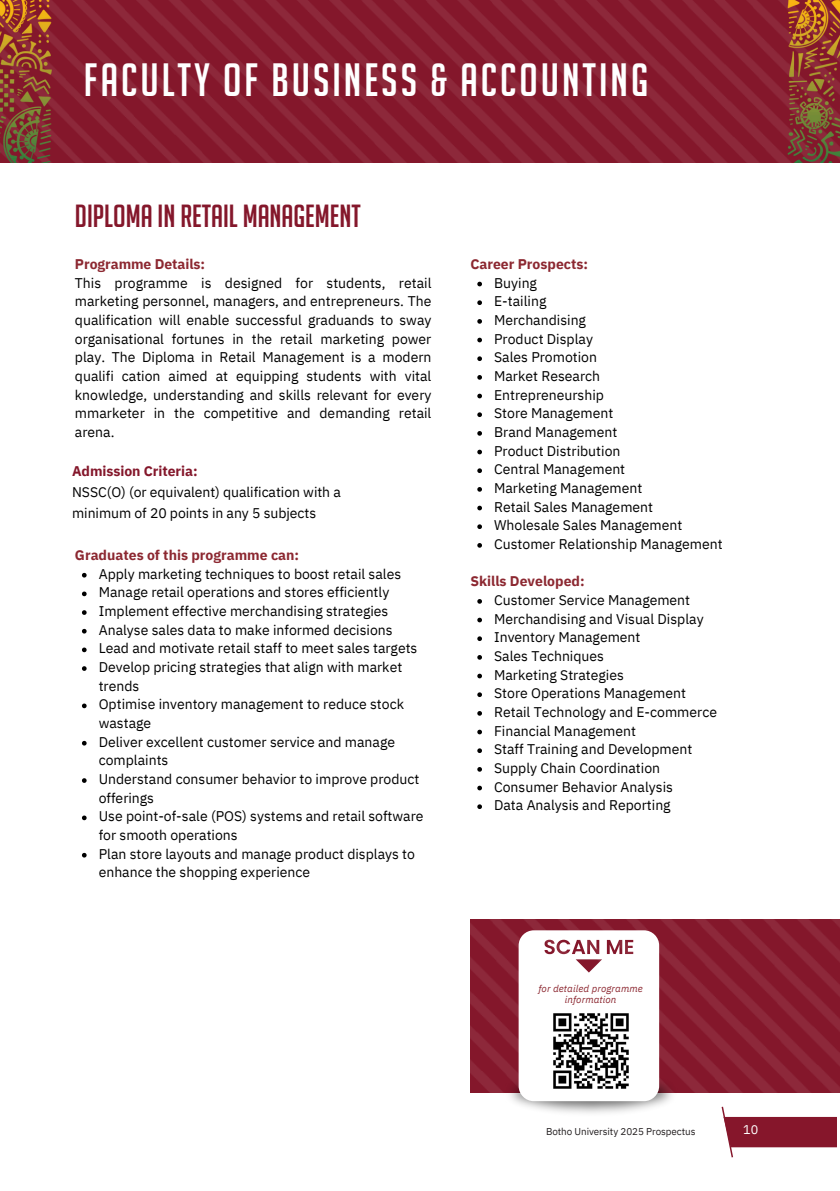
<style>
.page{position:relative;width:840px;height:1191px;background:#fff}
.page>*{position:absolute;margin:0;border:0;box-sizing:border-box;transform-origin:0 0}
.t1{font:45.6px "Big Noodle Titling";letter-spacing:.065em;color:#fff}
.t2{font:31.2px "Big Noodle Titling";color:#84172b}
.t3{font:14px/18.6px "IBM Plex Sans";color:#000}
.t4{font:700 14px "IBM Plex Sans";color:#8c2831}
.t5{font:12.6px "IBM Plex Sans";color:#fff}
.t6{font:italic 9.8px/10.6px "IBM Plex Sans";letter-spacing:.01em;color:#8c2831;text-align:center}
.t7{font:9.8px "IBM Plex Sans";letter-spacing:-.005em;color:#231f20}
.s1{font-weight:700;color:#84172b}
</style>
<div class="page">
<img style="left:470px;top:919px;width:370px;height:174px">
<img style="left:503px;top:1068px;width:175px;height:45px">
<svg style="left:519px;top:930px;width:140px;height:171px"></svg>
<div style="left:535px;top:979px;width:106px;height:105px;background:#fff"></div>
<svg style="left:722px;top:1107px;width:115px;height:50px"></svg>
<img style="left:550px;top:1013px;width:82px;height:79px">
<svg style="left:82px;top:573px;width:5px;height:5px"></svg>
<svg style="left:82px;top:592px;width:5px;height:4px"></svg>
<svg style="left:82px;top:610px;width:5px;height:5px"></svg>
<svg style="left:82px;top:629px;width:5px;height:5px"></svg>
<svg style="left:82px;top:648px;width:5px;height:4px"></svg>
<svg style="left:82px;top:666px;width:5px;height:5px"></svg>
<svg style="left:82px;top:704px;width:5px;height:4px"></svg>
<svg style="left:82px;top:741px;width:5px;height:5px"></svg>
<svg style="left:82px;top:778px;width:5px;height:5px"></svg>
<svg style="left:82px;top:816px;width:5px;height:4px"></svg>
<svg style="left:82px;top:853px;width:5px;height:5px"></svg>
<svg style="left:477px;top:282px;width:5px;height:4px"></svg>
<svg style="left:477px;top:300px;width:5px;height:5px"></svg>
<svg style="left:477px;top:319px;width:5px;height:5px"></svg>
<svg style="left:477px;top:338px;width:5px;height:4px"></svg>
<svg style="left:477px;top:356px;width:5px;height:5px"></svg>
<svg style="left:477px;top:375px;width:5px;height:5px"></svg>
<svg style="left:477px;top:394px;width:5px;height:4px"></svg>
<svg style="left:477px;top:412px;width:5px;height:5px"></svg>
<svg style="left:477px;top:431px;width:5px;height:5px"></svg>
<svg style="left:477px;top:450px;width:5px;height:4px"></svg>
<svg style="left:477px;top:468px;width:5px;height:5px"></svg>
<svg style="left:477px;top:487px;width:5px;height:5px"></svg>
<svg style="left:477px;top:506px;width:5px;height:4px"></svg>
<svg style="left:477px;top:524px;width:5px;height:5px"></svg>
<svg style="left:477px;top:543px;width:5px;height:5px"></svg>
<svg style="left:477px;top:599px;width:5px;height:5px"></svg>
<svg style="left:477px;top:618px;width:5px;height:4px"></svg>
<svg style="left:477px;top:636px;width:5px;height:5px"></svg>
<svg style="left:477px;top:655px;width:5px;height:5px"></svg>
<svg style="left:477px;top:674px;width:5px;height:4px"></svg>
<svg style="left:477px;top:692px;width:5px;height:5px"></svg>
<svg style="left:477px;top:711px;width:5px;height:5px"></svg>
<svg style="left:477px;top:730px;width:5px;height:4px"></svg>
<svg style="left:477px;top:748px;width:5px;height:5px"></svg>
<svg style="left:477px;top:767px;width:5px;height:5px"></svg>
<svg style="left:477px;top:786px;width:5px;height:4px"></svg>
<svg style="left:477px;top:804px;width:5px;height:5px"></svg>
<img style="left:57px;top:0;width:723px;height:163px">
<img style="left:780px;top:0;width:60px;height:163px">
<img style="left:0;top:0;width:57px;height:163px">
<p class="t1" style="left:84px;top:55px;width:566px">FACULTY OF BUSINESS &amp; ACCOUNTING</p>
<p class="t2" style="left:75px;top:199px;width:287px">DIPLOMA IN RETAIL MANAGEMENT</p>
<p class="t4" style="left:75px;top:255px;width:132px">Programme Details:</p>
<h1 class="t3" style="left:75px;top:273px;width:358px;text-align:justify">This programme is designed for students, retail marketing personnel, managers, and entrepreneurs. The qualification will enable successful graduands to sway organisational fortunes in the retail marketing power play. The Diploma in Retail Management is a modern qualifi cation aimed at equipping students with vital knowledge, understanding and skills relevant for every mmarketer in the competitive and demanding retail arena.</h1>
<p class="t3" style="left:72px;top:460px;width:270px;line-height:21px"><span class="s1">Admission Criteria:<br></span>NSSC(O) (or equivalent) qualification with a minimum of 20 points in any 5 subjects</p>
<h2 class="t4" style="left:75px;top:546px;width:226px">Graduates of this programme can:</h2>
<h4 class="t3" style="left:99px;top:564px;width:304px">Apply marketing techniques to boost retail sales</h4>
<p class="t3" style="left:99px;top:583px;width:292px">Manage retail operations and stores efficiently</p>
<h4 class="t3" style="left:99px;top:602px;width:291px">Implement effective merchandising strategies</h4>
<p class="t3" style="left:99px;top:620px;width:295px">Analyse sales data to make informed decisions</p>
<p class="t3" style="left:99px;top:639px;width:320px">Lead and motivate retail staff to meet sales targets</p>
<p class="t3" style="left:99px;top:658px;width:305px">Develop pricing strategies that align with market trends</p>
<p class="t3" style="left:99px;top:695px;width:307px">Optimise inventory management to reduce stock wastage</p>
<p class="t3" style="left:99px;top:732px;width:298px">Deliver excellent customer service and manage complaints</p>
<p class="t3" style="left:99px;top:770px;width:322px">Understand consumer behavior to improve product offerings</p>
<p class="t3" style="left:99px;top:807px;width:326px">Use point-of-sale (POS) systems and retail software for smooth operations</p>
<p class="t3" style="left:99px;top:844px;width:318px">Plan store layouts and manage product displays to enhance the shopping experience</p>
<p class="t4" style="left:470px;top:255px;width:119px">Career Prospects:</p>
<p class="t3" style="left:494px;top:273px;width:44px">Buying</p>
<p class="t3" style="left:494px;top:292px;width:54px">E-tailing</p>
<p class="t3" style="left:494px;top:310px;width:93px">Merchandising</p>
<h3 class="t3" style="left:494px;top:329px;width:100px">Product Display</h3>
<p class="t3" style="left:494px;top:348px;width:104px">Sales Promotion</p>
<p class="t3" style="left:494px;top:366px;width:108px">Market Research</p>
<p class="t3" style="left:494px;top:385px;width:111px">Entrepreneurship</p>
<p class="t3" style="left:494px;top:404px;width:121px">Store Management</p>
<p class="t3" style="left:494px;top:422px;width:125px">Brand Management</p>
<p class="t3" style="left:494px;top:441px;width:128px">Product Distribution</p>
<p class="t3" style="left:494px;top:460px;width:133px">Central Management</p>
<p class="t3" style="left:494px;top:478px;width:150px">Marketing Management</p>
<p class="t3" style="left:494px;top:497px;width:160px">Retail Sales Management</p>
<p class="t3" style="left:494px;top:516px;width:190px">Wholesale Sales Management</p>
<p class="t3" style="left:494px;top:534px;width:230px">Customer Relationship Management</p>
<p class="t4" style="left:470px;top:572px;width:116px">Skills Developed:</p>
<p class="t3" style="left:494px;top:590px;width:198px">Customer Service Management</p>
<p class="t3" style="left:494px;top:609px;width:211px">Merchandising and Visual Display</p>
<p class="t3" style="left:494px;top:628px;width:148px">Inventory Management</p>
<h3 class="t3" style="left:494px;top:646px;width:111px">Sales Techniques</h3>
<p class="t3" style="left:494px;top:665px;width:131px">Marketing Strategies</p>
<p class="t3" style="left:494px;top:684px;width:193px">Store Operations Management</p>
<p class="t3" style="left:494px;top:702px;width:224px">Retail Technology and E-commerce</p>
<p class="t3" style="left:494px;top:721px;width:143px">Financial Management</p>
<p class="t3" style="left:494px;top:740px;width:200px">Staff Training and Development</p>
<p class="t3" style="left:494px;top:758px;width:168px">Supply Chain Coordination</p>
<p class="t3" style="left:494px;top:777px;width:180px">Consumer Behavior Analysis</p>
<p class="t3" style="left:494px;top:796px;width:178px">Data Analysis and Reporting</p>
<p class="t6" style="left:538px;top:983px;width:106px">for detailed programme information</p>
<p class="t7" style="left:546px;top:1124px;width:151px">Botho University 2025 Prospectus</p>
<p class="t5" style="left:743px;top:1121px;width:17px">10</p>
</div>
